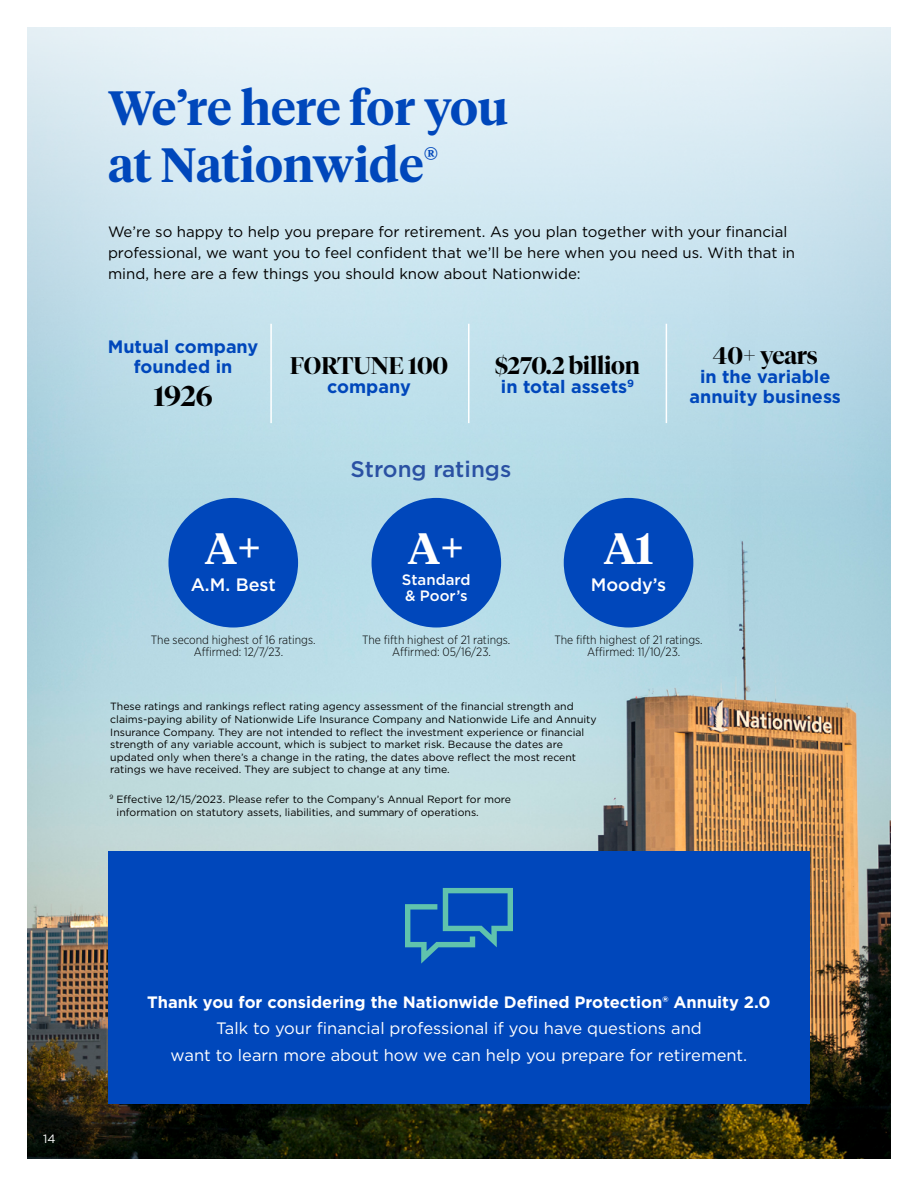
<style>
.page{position:relative;width:918px;height:1188px;background:#fff}
.page>*{position:absolute;margin:0;border:0;box-sizing:border-box;transform-origin:0 0}
.H2_1_page_header{font:600 48px "Tiempos Headline";color:#0047bb}
.t1{font:600 43.5px "Tiempos Headline";color:#fff}
.t2{font:600 28.5px "Tiempos Fine";color:#000}
.t3{font:600 24px "Tiempos Fine";letter-spacing:-.01em;color:#000}
.t4{font:500 22.5px "Gotham";color:#2a51a3}
.t5{font:700 18px "Gotham";color:#0047bb}
.t6{font:500 18px "Gotham";color:#fff}
.t7{font:16.5px "Gotham";color:#fff}
.t8{font:700 16.5px "Gotham";color:#fff}
.t9{font:15px/21px "Gotham";color:#000}
.t10{font:500 15px "Gotham";color:#fff}
.Footnote{font:300 12px/12px "Gotham Narrow";color:#000}
.t11{font:12px "Gotham";color:#fff}
.t12{font:10.5px/12.6px "Gotham";color:#000}
</style>
<div class="page">
<img style="left:27px;top:537px;width:864px;height:622px">
<div style="left:27px;top:27px;width:864px;height:510px;background:linear-gradient(to bottom,#e7f2f8,#a9d4e2)"></div>
<div style="left:108px;top:852px;width:702px;height:252px;background:#0047bb"></div>
<div style="left:168px;top:498px;width:130px;height:130px;background:#0047bb;border-radius:50%"></div>
<div style="left:564px;top:498px;width:129px;height:130px;background:#0047bb;border-radius:50%"></div>
<div style="left:372px;top:498px;width:129px;height:130px;background:#0047bb;border-radius:50%"></div>
<svg style="left:405px;top:888px;width:108px;height:76px"></svg>
<hr style="left:270px;top:324px;width:2px;height:99px;background:#fff">
<hr style="left:468px;top:324px;width:2px;height:99px;background:#fff">
<hr style="left:666px;top:324px;width:1px;height:99px;background:#fff">
<h2 class="H2_1_page_header" style="left:108px;top:75px;width:402px">We’re here for you</h2>
<h2 class="H2_1_page_header" style="left:108px;top:132px;width:332px">at Nationwide<sup>®</sup></h2>
<p class="t9" style="left:108px;top:221px;width:689px">We’re so happy to help you prepare for retirement. As you plan together with your financial professional, we want you to feel confident that we’ll be here when you need us. With that in mind, here are a few things you should know about Nationwide:</p>
<p class="t5" style="left:108px;top:335px;width:152px">Mutual company</p>
<p class="t5" style="left:134px;top:355px;width:100px">founded in</p>
<p class="t2" style="left:153px;top:379px;width:61px">1926</p>
<p class="t3" style="left:290px;top:351px;width:160px">FORTUNE 100</p>
<p class="t5" style="left:327px;top:375px;width:85px">company</p>
<p class="t3" style="left:495px;top:351px;width:147px">$270.2 billion</p>
<p class="t5" style="left:501px;top:375px;width:135px">in total assets<sup>9</sup></p>
<p class="t4" style="left:351px;top:455px;width:162px">Strong ratings</p>
<p class="t3" style="left:713px;top:341px;width:107px">40+ years</p>
<p class="t5" style="left:700px;top:365px;width:132px">in the variable</p>
<p class="t5" style="left:690px;top:385px;width:153px">annuity business</p>
<p class="t1" style="left:205px;top:519px;width:58px">A+</p>
<p class="t6" style="left:191px;top:573px;width:87px">A.M. Best</p>
<p class="Footnote" style="left:194px;top:633px;width:123px;text-indent:-43px">The second highest of 16 ratings.<br>Affirmed: 12/7/23.</p>
<p class="t1" style="left:408px;top:518px;width:58px">A+</p>
<p class="t10" style="left:402px;top:570px;width:70px">Standard</p>
<p class="t10" style="left:405px;top:586px;width:64px">&amp; Poor’s</p>
<p class="Footnote" style="left:392px;top:633px;width:120px;text-indent:-30px">The fifth highest of 21 ratings.<br>Affirmed: 05/16/23.</p>
<p class="t1" style="left:604px;top:519px;width:51px">A1</p>
<p class="t6" style="left:591px;top:573px;width:77px">Moody’s</p>
<p class="Footnote" style="left:587px;top:633px;width:117px;text-indent:-33px">The fifth highest of 21 ratings.<br>Affirmed: 11/10/23.</p>
<p class="t12" style="left:110px;top:700px;width:488px">These ratings and rankings reflect rating agency assessment of the financial strength and claims-paying ability of Nationwide Life Insurance Company and Nationwide Life and Annuity Insurance Company. They are not intended to reflect the investment experience or financial strength of any variable account, which is subject to market risk. Because the dates are updated only when there’s a change in the rating, the dates above reflect the most recent ratings we have received. They are subject to change at any time.</p>
<p class="t12" style="left:117px;top:793px;width:396px;text-indent:-7px"><sup>9</sup> Effective 12/15/2023. Please refer to the Company’s Annual Report for more information on statutory assets, liabilities, and summary of operations.</p>
<p class="t11" style="left:43px;top:1132px;width:14px">14</p>
<p class="t8" style="left:147px;top:991px;width:625px">Thank you for considering the Nationwide Defined Protection® Annuity 2.0</p>
<p class="t7" style="left:216px;top:1018px;width:487px">Talk to your financial professional if you have questions and</p>
<p class="t7" style="left:171px;top:1044px;width:578px">want to learn more about how we can help you prepare for retirement.</p>
</div>
